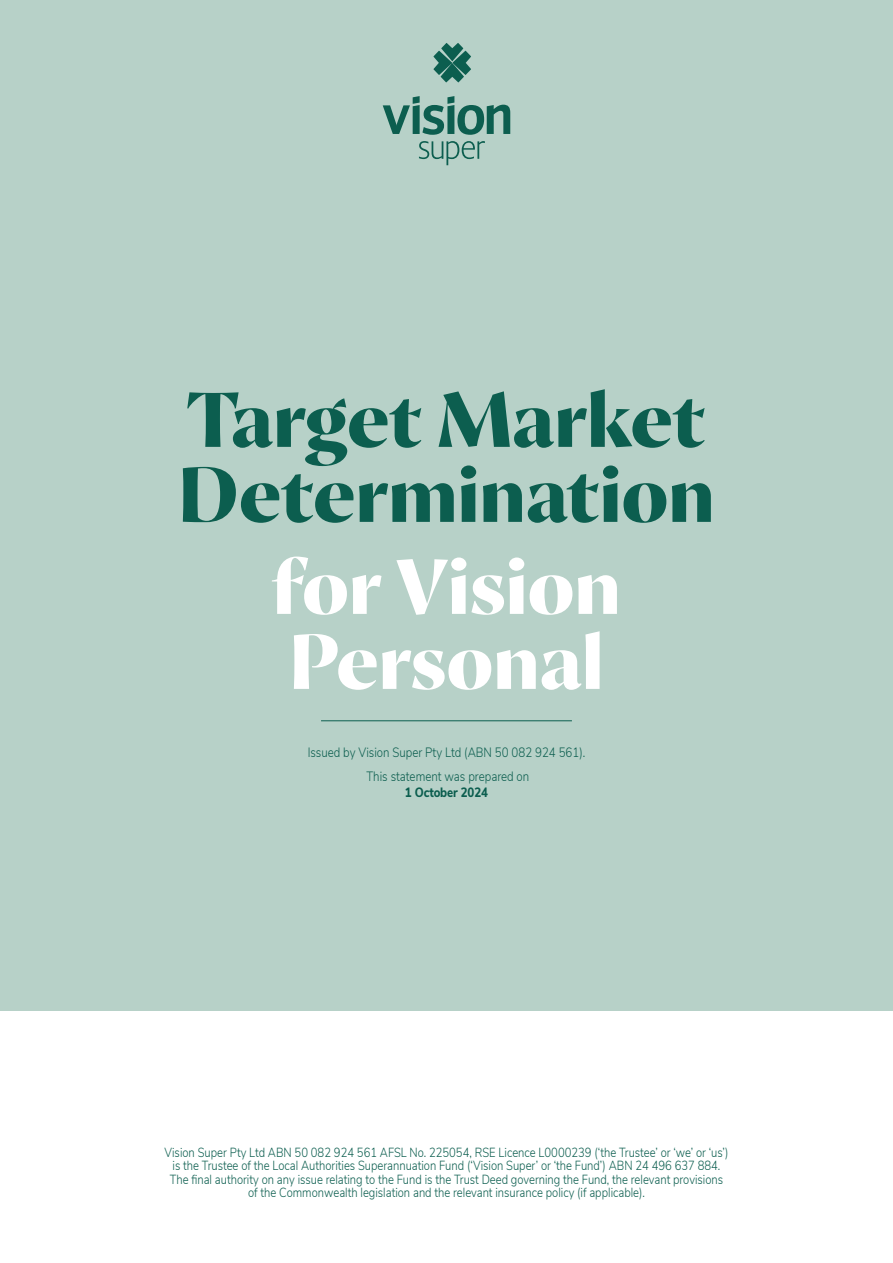
<style>
.page{position:relative;width:893px;height:1263px;background:#fff}
.page>*{position:absolute;margin:0;border:0;box-sizing:border-box;transform-origin:0 0}
.Cover{font:800 78px/75px "Proza Display";color:#0c5e4f}
.Cover-2{font:800 78px/75px "Proza Display";color:#fff}
.Body{font:300 13.5px/16.5px "Nunito Sans";color:#0c5e4f;text-align:center;scale:.85 1}
.t1{font:300 13.2px/13.4px "Nunito Sans";color:#0c5e4f;text-align:center;scale:.85 1}
.s1{font-weight:800}
</style>
<div class="page">
<div style="left:0;top:0;width:893px;height:1010px;background:#b7d1c8"></div>
<svg style="left:383px;top:43px;width:127px;height:122px"></svg>
<hr style="left:321px;top:720px;width:251px;height:1px;background:#0c5e4f">
<p class="Cover" style="left:178px;top:384px;width:538px">Target Market<br>Determination</p>
<p class="Cover-2" style="left:272px;top:551px;width:350px">for Vision<br>Personal</p>
<p class="Body" style="left:308px;top:743px;width:328px">Issued by Vision Super Pty Ltd (ABN 50 082 924 561).</p>
<p class="Body" style="left:367px;top:767px;width:193px">This statement was prepared on<br><span class="s1">1 October 2024</span></p>
<p class="t1" style="left:165px;top:1145px;width:665px">Vision Super Pty Ltd ABN 50 082 924 561 AFSL No. 225054, RSE Licence L0000239 (‘the Trustee’ or ‘we’ or ‘us’) is the Trustee of the Local Authorities Superannuation Fund (‘Vision Super’ or ‘the Fund’) ABN 24 496 637 884.<br>The final authority on any issue relating to the Fund is the Trust Deed governing the Fund, the relevant provisions of the Commonwealth legislation and the relevant insurance policy (if applicable).</p>
</div>
